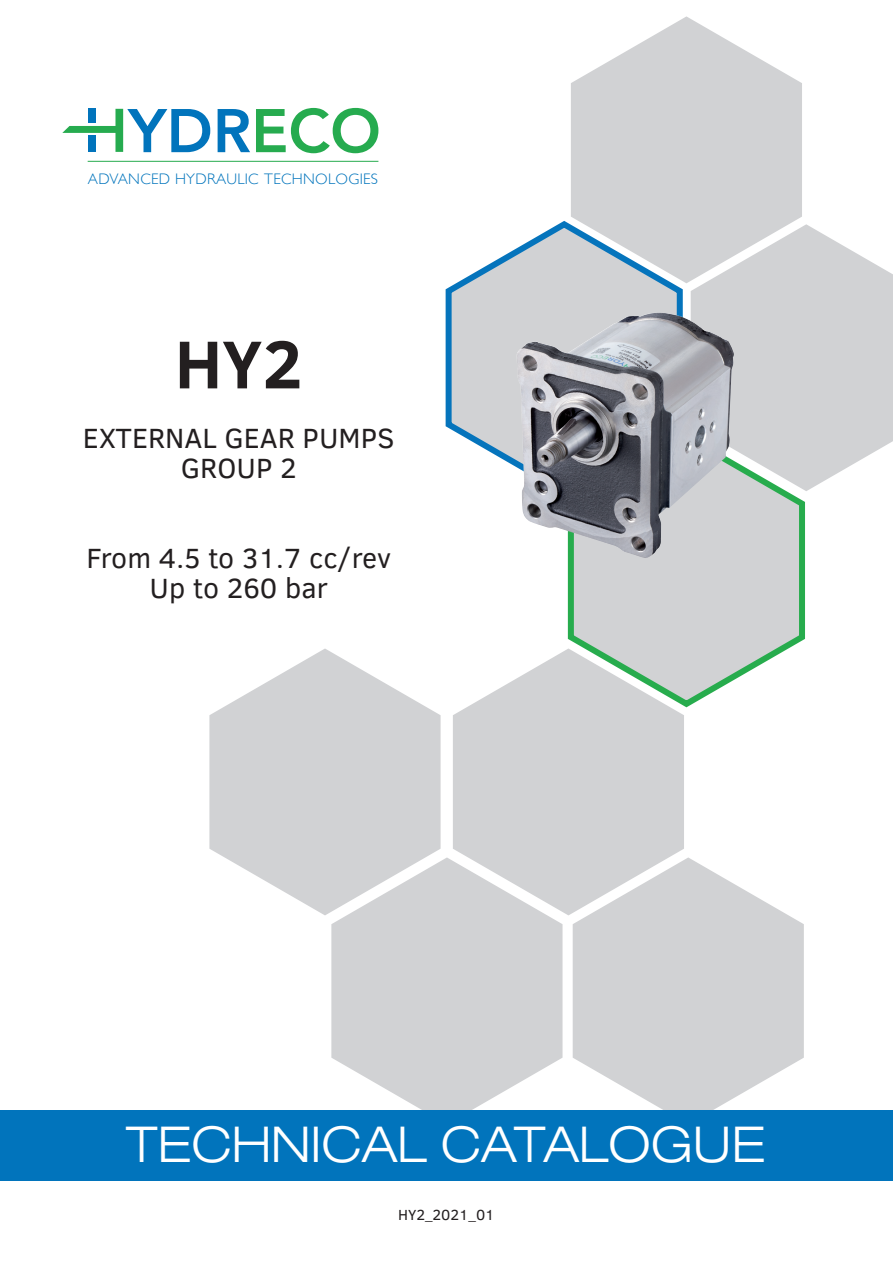
<style>
.page{position:relative;width:893px;height:1263px;background:#fff}
.page>*{position:absolute;margin:0;border:0;box-sizing:border-box;transform-origin:0 0}
.t1{font:700 69px "Clear Sans";color:#231f20}
.t2{font:300 expanded 49.5px "Helvetica Neue";color:#fff}
.t3{font:28.5px/30px "Clear Sans";color:#231f20;text-align:center}
.t4{font:300 15.3px "Gill Sans";letter-spacing:.02em;color:#0174bc}
.t5{font:15px "Clear Sans";color:#231f20}
</style>
<div class="page">
<svg style="left:571px;top:16px;width:231px;height:266px;fill:#d1d2d4"></svg>
<svg style="left:567px;top:491px;width:238px;height:217px;background:#cad5d0"></svg>
<svg style="left:445px;top:217px;width:243px;height:250px"></svg>
<svg style="left:453px;top:648px;width:231px;height:267px;background:#d3d6d6"></svg>
<svg style="left:573px;top:857px;width:231px;height:253px;fill:#d1d2d4"></svg>
<svg style="left:209px;top:649px;width:232px;height:266px;fill:#d1d2d4"></svg>
<svg style="left:331px;top:857px;width:231px;height:253px;background:#d7d7d9"></svg>
<svg style="left:691px;top:224px;width:202px;height:267px;background:#d5d7d8"></svg>
<div style="left:0;top:1110px;width:893px;height:71px;background:#0174bc"></div>
<svg style="left:62px;top:109px;width:148px;height:43px"></svg>
<svg style="left:218px;top:109px;width:32px;height:43px"></svg>
<svg style="left:256px;top:108px;width:122px;height:45px"></svg>
<hr style="left:88px;top:161px;width:290px;height:1px;background:#26ab4f">
<img style="left:516px;top:313px;width:218px;height:245px">
<p class="t4" style="left:88px;top:167px;width:292px">ADVANCED HYDRAULIC TECHNOLOGIES</p>
<h1 class="t1" style="left:175px;top:314px;width:130px">HY2</h1>
<p class="t3" style="left:83px;top:423px;width:313px">EXTERNAL GEAR PUMPS<br>GROUP 2</p>
<p class="t3" style="left:86px;top:543px;width:306px">From 4.5 to 31.7 cc/rev<br>Up to 260 bar</p>
<h2 class="t2" style="left:126px;top:1114px;width:640px">TECHNICAL CATALOGUE</h2>
<p class="t5" style="left:398px;top:1205px;width:98px">HY2_2021_01</p>
</div>
